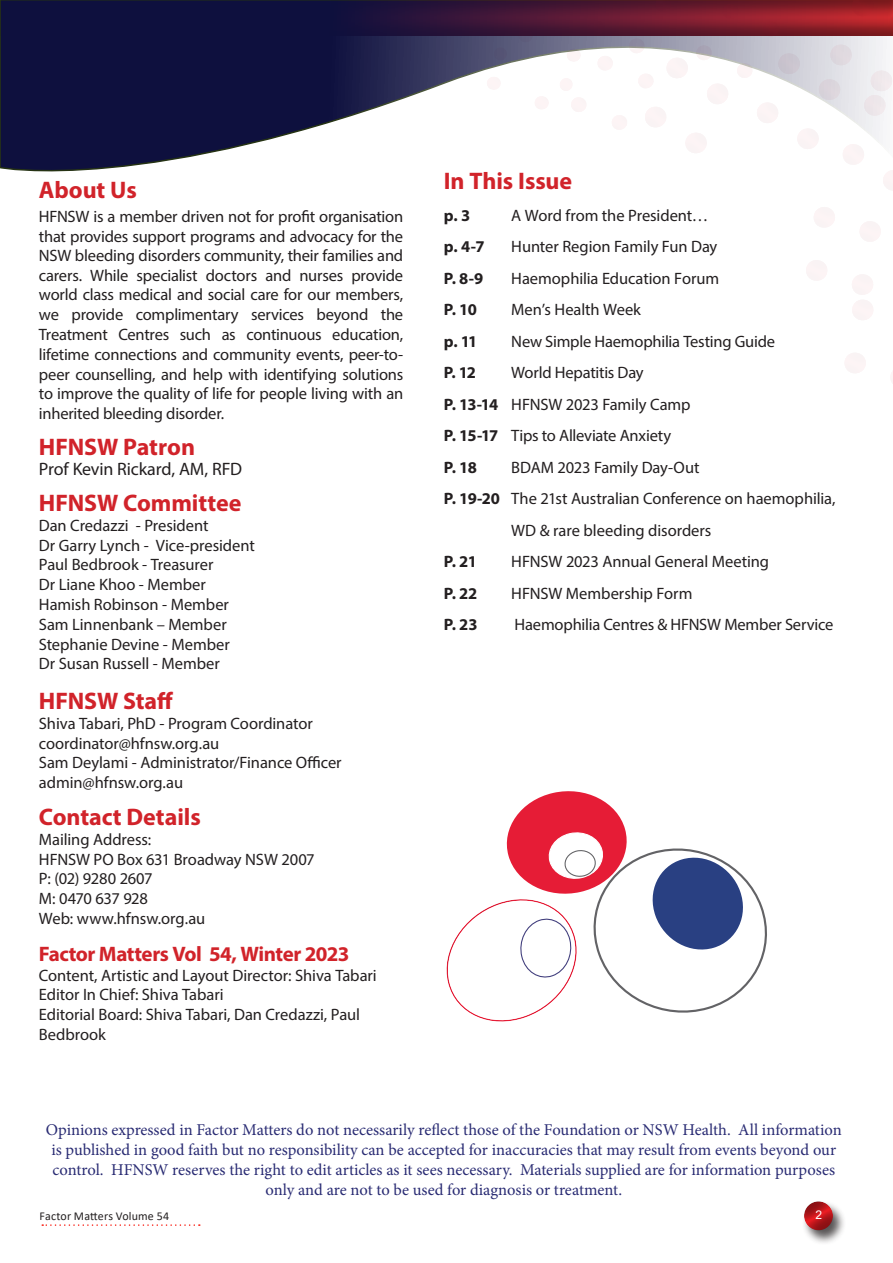
<style>
.page{position:relative;width:893px;height:1263px;background:#fff}
.page>*{position:absolute;margin:0;border:0;box-sizing:border-box;transform-origin:0 0}
.t1{font:700 24px "Myriad Pro";letter-spacing:-.005em;color:#d1232a}
.t2{font:700 21px "Myriad Pro";letter-spacing:-.025em;color:#d1232a}
.t3{font:18px "Myriad Pro";letter-spacing:-.01em;color:#231f20}
.t4{font:16.5px/19.6px "Myriad Pro";letter-spacing:-.005em;color:#231f20}
.t5{font:16.5px/19.8px "Minion Pro";color:#292b73;text-align:center}
.t6{font:700 16.5px "Myriad Pro";letter-spacing:-.045em;color:#231f20}
.t7{font:16.5px "Myriad Pro";letter-spacing:-.025em;color:#231f20}
.t8{font:16.5px "Myriad Pro";letter-spacing:-.03em;color:#231f20}
.t9{font:12px "Calibri";letter-spacing:.01em;color:#231f20}
.t10{font:12px "Arial";color:#fff}
.s1{font-weight:700}
</style>
<div class="page">
<div style="left:802px;top:1201px;width:44px;height:44px;background:#231f20;opacity:.75"></div>
<div style="left:802px;top:1199px;width:31px;height:32px;background:#231f20;opacity:.5"></div>
<svg style="left:42px;top:1224px;width:158px;height:2px"></svg>
<svg style="left:806px;top:173px;width:87px;height:210px"></svg>
<svg style="left:0;top:0;width:893px;height:173px"></svg>
<svg style="left:446px;top:791px;width:321px;height:231px"></svg>
<p class="t1" style="left:39px;top:174px;width:99px">About Us</p>
<p class="t4" style="left:39px;top:206px;width:366px;text-align:justify">HFNSW is a member driven not for profit organisation that provides support programs and advocacy for the NSW bleeding disorders community, their families and carers. While specialist doctors and nurses provide world class medical and social care for our members, we provide complimentary services beyond the Treatment Centres such as continuous education, lifetime connections and community events, peer-to&shy;peer counselling, and help with identifying solutions to improve the quality of life for people living with an inherited bleeding disorder.</p>
<p class="t1" style="left:39px;top:431px;width:158px">HFNSW Patron</p>
<p class="t3" style="left:39px;top:458px;width:205px">Prof Kevin Rickard, AM, RFD</p>
<p class="t1" style="left:39px;top:487px;width:204px">HFNSW Committee</p>
<p class="t4" style="left:39px;top:515px;width:171px">Dan Credazzi - President</p>
<p class="t4" style="left:39px;top:535px;width:217px">Dr Garry Lynch - Vice-president</p>
<p class="t4" style="left:39px;top:555px;width:176px">Paul Bedbrook - Treasurer</p>
<p class="t4" style="left:39px;top:574px;width:168px">Dr Liane Khoo - Member</p>
<p class="t4" style="left:39px;top:594px;width:192px">Hamish Robinson - Member</p>
<p class="t4" style="left:39px;top:614px;width:189px">Sam Linnenbank – Member</p>
<p class="t4" style="left:39px;top:634px;width:192px">Stephanie Devine - Member</p>
<p class="t4" style="left:39px;top:654px;width:182px">Dr Susan Russell - Member</p>
<p class="t1" style="left:39px;top:685px;width:136px">HFNSW Staff</p>
<p class="t4" style="left:39px;top:713px;width:275px">Shiva Tabari, PhD - Program Coordinator</p>
<p class="t4" style="left:39px;top:733px;width:182px">coordinator@hfnsw.org.au</p>
<p class="t4" style="left:39px;top:753px;width:304px">Sam Deylami - Administrator/Finance Officer</p>
<p class="t4" style="left:39px;top:772px;width:146px">admin@hfnsw.org.au</p>
<p class="t1" style="left:39px;top:801px;width:163px">Contact Details</p>
<p class="t4" style="left:39px;top:829px;width:277px">Mailing Address:<br>HFNSW PO Box 631 Broadway NSW 2007</p>
<p class="t7" style="left:39px;top:869px;width:115px">P: (02) 9280 2607</p>
<p class="t8" style="left:39px;top:888px;width:111px">M: 0470 637 928</p>
<p class="t4" style="left:39px;top:908px;width:168px">Web: www.hfnsw.org.au</p>
<p class="t2" style="left:39px;top:940px;width:312px">Factor Matters Vol 54, Winter 2023</p>
<p class="t4" style="left:39px;top:965px;width:339px">Content, Artistic and Layout Director: Shiva Tabari</p>
<p class="t4" style="left:39px;top:985px;width:186px">Editor In Chief: Shiva Tabari</p>
<p class="t4" style="left:39px;top:1004px;width:323px">Editorial Board: Shiva Tabari, Dan Credazzi, Paul<br>Bedbrook</p>
<p class="t1" style="left:444px;top:166px;width:130px">In This Issue</p>
<p class="t6" style="left:444px;top:205px;width:28px">p. 3</p>
<p class="t4" style="left:511px;top:205px;width:199px">A Word from the President…</p>
<p class="t6" style="left:444px;top:236px;width:42px">p. 4-7</p>
<p class="t4" style="left:511px;top:237px;width:208px">Hunter Region Family Fun Day</p>
<p class="t6" style="left:444px;top:268px;width:41px">P. 8-9</p>
<p class="t4" style="left:511px;top:268px;width:209px">Haemophilia Education Forum</p>
<p class="t6" style="left:444px;top:299px;width:35px">P. 10</p>
<p class="t4" style="left:511px;top:300px;width:131px">Men’s Health Week</p>
<p class="t6" style="left:444px;top:331px;width:35px">p. 11</p>
<p class="t4" style="left:511px;top:331px;width:265px">New Simple Haemophilia Testing Guide</p>
<p class="t6" style="left:444px;top:362px;width:34px">P. 12</p>
<p class="t4" style="left:511px;top:363px;width:134px">World Hepatitis Day</p>
<p class="t4" style="left:444px;top:394px;width:248px"><span class="s1">P. 13-14</span> HFNSW 2023 Family Camp</p>
<p class="t4" style="left:444px;top:426px;width:229px"><span class="s1">P. 15-17</span> Tips to Alleviate Anxiety</p>
<p class="t6" style="left:444px;top:457px;width:35px">P. 18</p>
<p class="t4" style="left:511px;top:457px;width:190px">BDAM 2023 Family Day-Out</p>
<p class="t4" style="left:444px;top:489px;width:393px"><span class="s1">P. 19-20</span> The 21st Australian Conference on haemophilia,</p>
<p class="t4" style="left:511px;top:520px;width:202px">WD &amp; rare bleeding disorders</p>
<p class="t6" style="left:444px;top:551px;width:35px">P. 21</p>
<p class="t4" style="left:511px;top:552px;width:259px">HFNSW 2023 Annual General Meeting</p>
<p class="t6" style="left:444px;top:583px;width:35px">P. 22</p>
<p class="t4" style="left:511px;top:583px;width:183px">HFNSW Membership Form</p>
<p class="t6" style="left:444px;top:614px;width:35px">P. 23</p>
<p class="t4" style="left:515px;top:615px;width:320px">Haemophilia Centres &amp; HFNSW Member Service</p>
<p class="t5" style="left:46px;top:1120px;width:797px">Opinions expressed in Factor Matters do not necessarily reflect those of the Foundation or NSW Health. All information is published in good faith but no responsibility can be accepted for inaccuracies that may result from events beyond our control. HFNSW reserves the right to edit articles as it sees necessary. Materials supplied are for information purposes only and are not to be used for diagnosis or treatment.</p>
<p class="t9" style="left:40px;top:1208px;width:131px">Factor Matters Volume 54</p>
<p class="t10" style="left:815px;top:1207px;width:8px">2</p>
</div>
